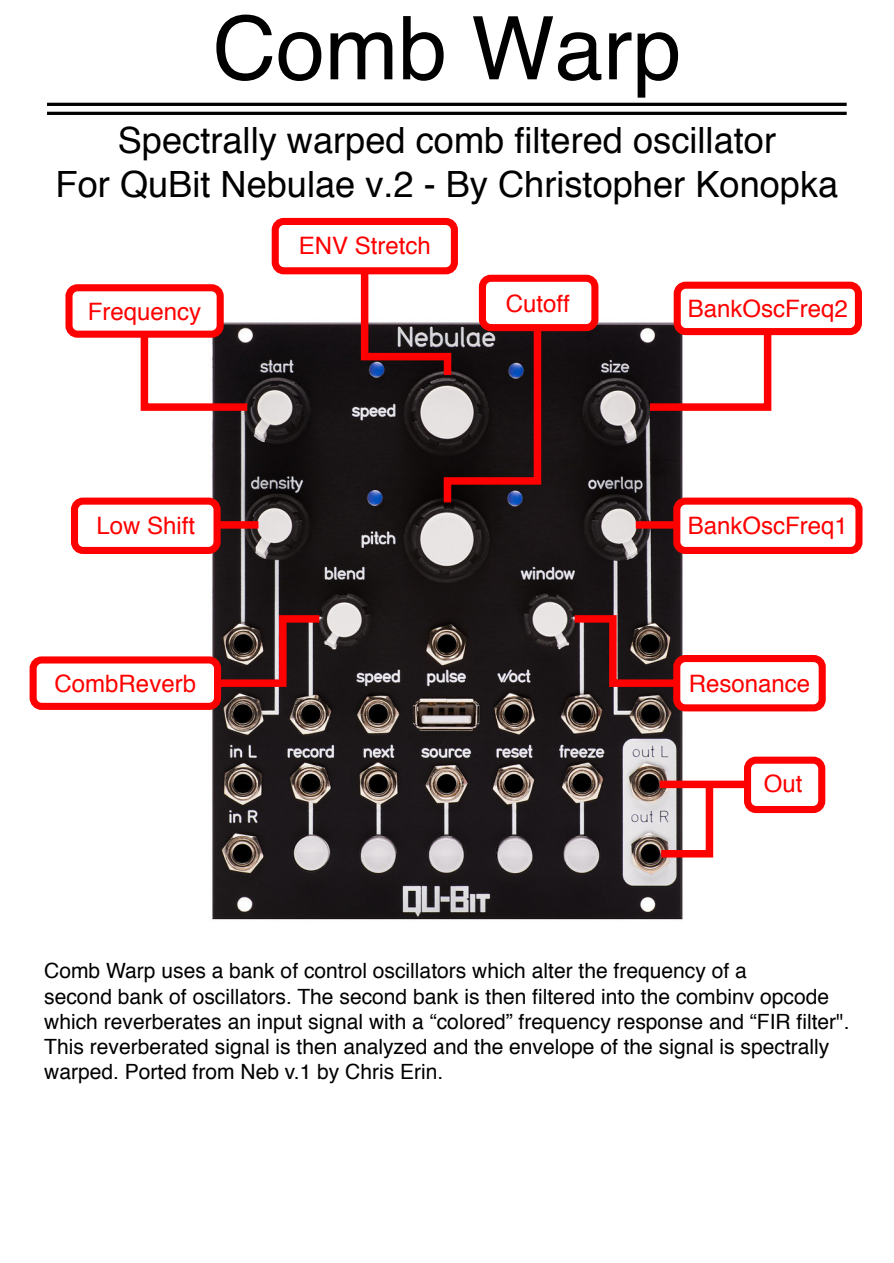
<style>
.page{position:relative;width:894px;height:1263px;background:#fff}
.page>*{position:absolute;margin:0;border:0;box-sizing:border-box;transform-origin:0 0}
.t1{font:87.75px "Helvetica";color:#000}
.t2{font:36.15px/43.5px "Helvetica";color:#000;text-align:center}
.t3{font:24px "Helvetica";color:#f00}
.t4{font:21px/25.2px "Helvetica";color:#000}
</style>
<div class="page">
<img style="left:212px;top:313px;width:477px;height:607px">
<svg style="left:653px;top:776px;width:63px;height:85px"></svg>
<div style="left:659px;top:780px;width:93px;height:8px;background:#f00"></div>
<svg style="left:567px;top:611px;width:122px;height:79px;background:#522b2c"></svg>
<div style="left:635px;top:521px;width:79px;height:7px;background:#f00"></div>
<svg style="left:642px;top:322px;width:132px;height:92px"></svg>
<svg style="left:357px;top:274px;width:187px;height:236px;background:#5b4346"></svg>
<svg style="left:212px;top:611px;width:114px;height:79px;background:#542c2d"></svg>
<div style="left:193px;top:521px;width:65px;height:7px;background:#f00"></div>
<svg style="left:140px;top:325px;width:114px;height:89px"></svg>
<div style="left:747px;top:760px;width:74px;height:49px;background:#fff;border-radius:8px"></div>
<div style="left:743px;top:756px;width:82px;height:57px;border:7px solid #f00;border-radius:8px"></div>
<div style="left:676px;top:658px;width:145px;height:50px;background:#fff;border-radius:8px"></div>
<div style="left:673px;top:655px;width:152px;height:56px;border:7px solid #f00;border-radius:8px"></div>
<div style="left:676px;top:501px;width:182px;height:49px;background:#fff;border-radius:8px"></div>
<div style="left:673px;top:497px;width:189px;height:57px;border:7px solid #f00;border-radius:8px"></div>
<div style="left:677px;top:285px;width:181px;height:46px;background:#fff;border-radius:8px"></div>
<div style="left:673px;top:282px;width:188px;height:53px;border:7px solid #f00;border-radius:8px"></div>
<div style="left:482px;top:278px;width:112px;height:49px;background:#fff;border-radius:8px"></div>
<div style="left:478px;top:275px;width:120px;height:56px;border:7px solid #f00;border-radius:8px"></div>
<div style="left:271px;top:218px;width:187px;height:56px;border:7px solid #f00;border-radius:8px"></div>
<div style="left:33px;top:660px;width:184px;height:46px;background:#fff;border-radius:8px"></div>
<div style="left:30px;top:656px;width:191px;height:54px;border:7px solid #f00;border-radius:8px"></div>
<div style="left:74px;top:501px;width:143px;height:49px;background:#fff;border-radius:8px"></div>
<div style="left:71px;top:497px;width:149px;height:57px;border:7px solid #f00;border-radius:8px"></div>
<div style="left:69px;top:288px;width:151px;height:46px;background:#fff;border-radius:8px"></div>
<div style="left:65px;top:284px;width:159px;height:54px;border:7px solid #f00;border-radius:8px"></div>
<hr style="left:47px;top:112px;width:799px;height:3px;background:#000">
<hr style="left:47px;top:103px;width:799px;height:3px;background:#000">
<h1 class="t1" style="left:212px;top:-19px;width:470px">Comb Warp</h1>
<h2 class="t2" style="left:56px;top:120px;width:784px">Spectrally warped comb filtered oscillator<br>For QuBit Nebulae v.2 - By Christopher Konopka</h2>
<p class="t3" style="left:88px;top:293px;width:115px">Frequency</p>
<p class="t3" style="left:96px;top:507px;width:100px">Low Shift</p>
<p class="t3" style="left:55px;top:664px;width:143px">CombReverb</p>
<p class="t3" style="left:298px;top:227px;width:134px">ENV Stretch</p>
<p class="t3" style="left:505px;top:285px;width:66px">Cutoff</p>
<p class="t3" style="left:687px;top:290px;width:162px">BankOscFreq2</p>
<p class="t3" style="left:687px;top:507px;width:162px">BankOscFreq1</p>
<p class="t3" style="left:688px;top:664px;width:123px">Resonance</p>
<p class="t3" style="left:763px;top:765px;width:40px">Out</p>
<p class="t4" style="left:44px;top:959px;width:806px">Comb Warp uses a bank of control oscillators which alter the frequency of a<br>second bank of oscillators. The second bank is then filtered into the combinv opcode which reverberates an input signal with a “colored” frequency response and “FIR filter".<br>This reverberated signal is then analyzed and the envelope of the signal is spectrally warped. Ported from Neb v.1 by Chris Erin.</p>
</div>
